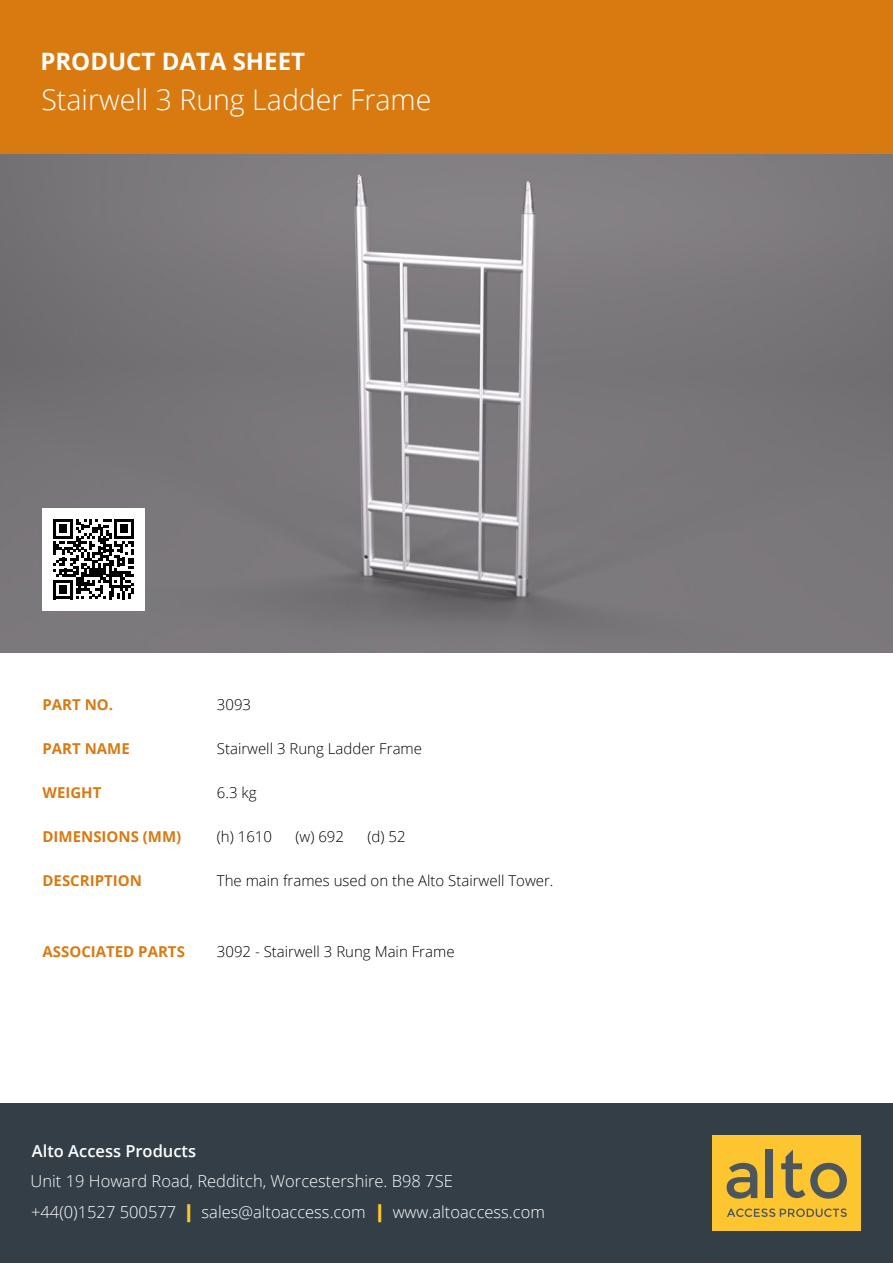
<style>
.page{position:relative;width:893px;height:1263px;background:#fff}
.page>*{position:absolute;margin:0;border:0;box-sizing:border-box;transform-origin:0 0}
.t1{font:300 28.5px "Open Sans";color:#fff}
.t2{font:700 24px "Open Sans";color:#fff}
.t3{font:300 16.5px/31.5px "Open Sans";color:#fff}
.t4{font:600 16.5px "Open Sans";color:#fff}
.t5{font:300 15px "Open Sans";color:#000}
.t6{font:700 15px "Open Sans";color:#d97a11}
.s1{font-weight:600;font-size:18px;color:#fdc52f}
</style>
<div class="page">
<div style="left:0;top:1103px;width:893px;height:160px;background:#333e47"></div>
<div style="left:712px;top:1135px;width:149px;height:96px;background:#fdc52f"></div>
<svg style="left:727px;top:1163px;width:30px;height:36px"></svg>
<div style="left:766px;top:1149px;width:7px;height:49px;background:#4c565c"></div>
<svg style="left:781px;top:1149px;width:66px;height:50px"></svg>
<svg style="left:727px;top:1208px;width:120px;height:9px"></svg>
<div style="left:0;top:0;width:893px;height:154px;background:#d97a11"></div>
<img style="left:0;top:154px;width:893px;height:499px">
<svg style="left:43px;top:508px;width:102px;height:102px"></svg>
<h2 class="t2" style="left:40px;top:44px;width:266px">PRODUCT DATA SHEET</h2>
<h1 class="t1" style="left:41px;top:80px;width:391px">Stairwell 3 Rung Ladder Frame</h1>
<p class="t6" style="left:43px;top:694px;width:72px">PART NO.</p>
<p class="t6" style="left:43px;top:738px;width:89px">PART NAME</p>
<p class="t6" style="left:43px;top:782px;width:60px">WEIGHT</p>
<p class="t6" style="left:43px;top:826px;width:140px">DIMENSIONS (MM)</p>
<p class="t6" style="left:43px;top:870px;width:101px">DESCRIPTION</p>
<p class="t5" style="left:217px;top:694px;width:36px">3093</p>
<p class="t5" style="left:217px;top:738px;width:207px">Stairwell 3 Rung Ladder Frame</p>
<p class="t5" style="left:217px;top:782px;width:41px">6.3 kg</p>
<p class="t5" style="left:217px;top:826px;width:57px">(h) 1610</p>
<p class="t5" style="left:295px;top:826px;width:50px">(w) 692</p>
<p class="t5" style="left:367px;top:826px;width:40px">(d) 52</p>
<p class="t5" style="left:217px;top:870px;width:338px">The main frames used on the Alto Stairwell Tower.</p>
<p class="t6" style="left:43px;top:941px;width:144px">ASSOCIATED PARTS</p>
<p class="t5" style="left:217px;top:941px;width:239px">3092 - Stairwell 3 Rung Main Frame</p>
<p class="t4" style="left:32px;top:1139px;width:166px">Alto Access Products</p>
<p class="t3" style="left:31px;top:1164px;width:516px">Unit 19 Howard Road, Redditch, Worcestershire. B98 7SE<br>+44(0)1527 500577 <span class="s1">|</span> sales@altoaccess.com <span class="s1">|</span> www.altoaccess.com</p>
</div>
